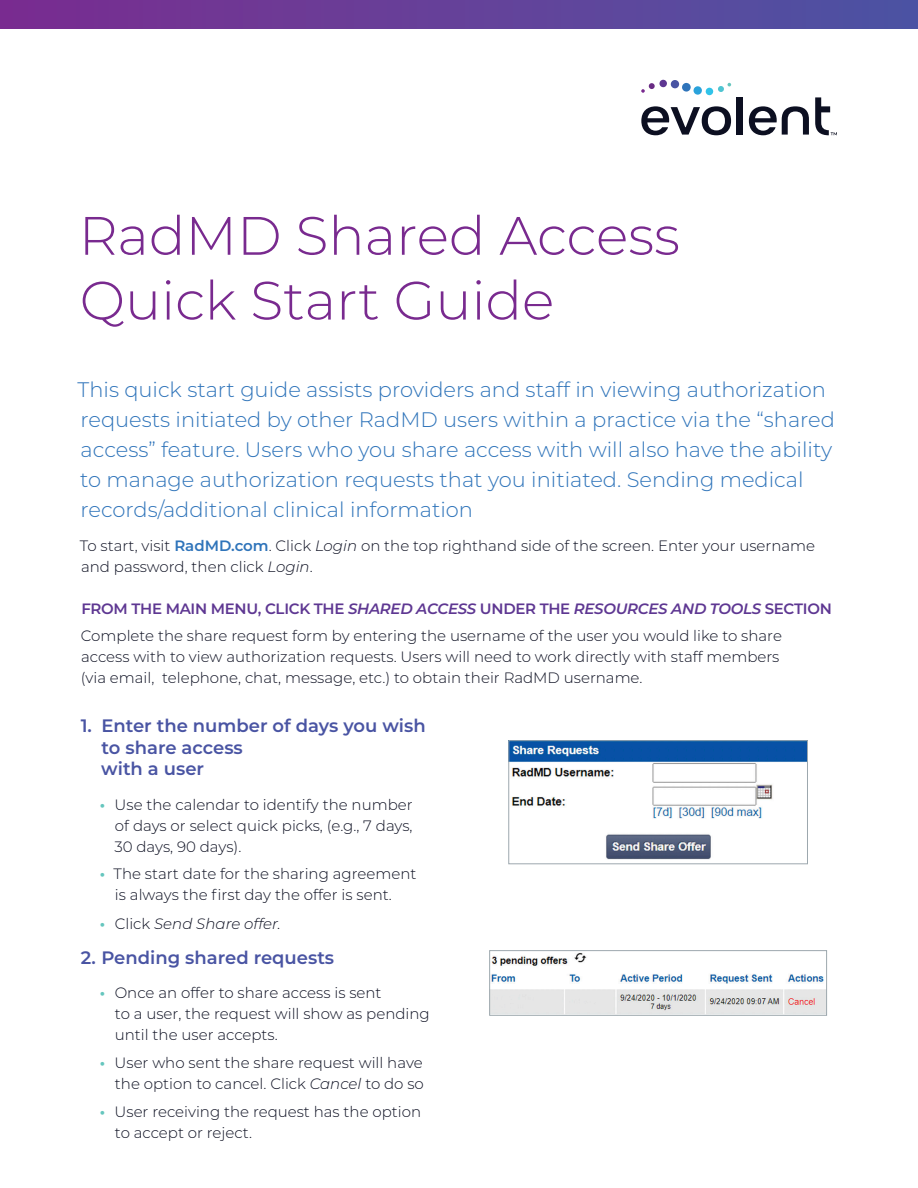
<style>
.page{position:relative;width:918px;height:1188px;background:#fff}
.page>*{position:absolute;margin:0;border:0;box-sizing:border-box;transform-origin:0 0}
.t1{font:300 54px/64.8px "Montserrat";color:#792a8f}
.Intro_Emphasis_Text{font:300 21px/30px "Montserrat";color:#2f74ba}
.t2{font:600 18px/21.6px "Montserrat";color:#4954a3}
.Body_Copy{font:300 15px/21px "Montserrat";color:#0c0f21}
.Section_Subheads{font:600 15px "Montserrat";letter-spacing:-.02em;color:#5e3792}
.t3{font:italic 300 15px "Montserrat";color:#0c0f21}
.s1{font-weight:600;color:#2f74ba}
.s2{font-style:italic}
.s3{font-weight:700;color:#65c6be}
.s4{font-weight:700;font-style:normal;color:#65c6be}
.s5{font-style:normal}
</style>
<div class="page">
<svg style="left:641px;top:106px;width:90px;height:29px"></svg>
<div style="left:737px;top:97px;width:6px;height:38px;background:#0c0f21"></div>
<svg style="left:749px;top:106px;width:60px;height:29px"></svg>
<svg style="left:641px;top:83px;width:14px;height:10px"></svg>
<div style="left:659px;top:80px;width:8px;height:7px;background:#5e3792;border-radius:50%"></div>
<div style="left:671px;top:80px;width:8px;height:9px;background:#4954a3;border-radius:50%"></div>
<div style="left:682px;top:83px;width:9px;height:9px;background:#2f74ba;border-radius:50%"></div>
<div style="left:693px;top:86px;width:9px;height:9px;background:#2aa2db;border-radius:50%"></div>
<div style="left:705px;top:87px;width:8px;height:8px;background:#31c3e9;border-radius:50%"></div>
<svg style="left:718px;top:83px;width:13px;height:9px"></svg>
<svg style="left:815px;top:97px;width:22px;height:38px"></svg>
<div style="left:0;top:0;width:918px;height:28px;background:linear-gradient(to right,#7b2d90,#4d54a3)"></div>
<img style="left:511px;top:742px;width:295px;height:118px">
<div style="left:509px;top:740px;width:299px;height:124px;border:1px solid #9da8ae"></div>
<img style="left:491px;top:953px;width:334px;height:61px">
<div style="left:489px;top:950px;width:338px;height:66px;border:1px solid #9da8ae"></div>
<p class="t1" style="left:79px;top:202px;width:603px">RadMD Shared Access<br>Quick Start Guide</p>
<p class="Intro_Emphasis_Text" style="left:78px;top:374px;width:759px">This quick start guide assists providers and staff in viewing authorization requests initiated by other RadMD users within a practice via the “shared access” feature. Users who you share access with will also have the ability to manage authorization requests that you initiated. Sending medical records/additional clinical information</p>
<p class="Body_Copy" style="left:80px;top:535px;width:737px">To start, visit <span class="s1">RadMD.com</span>. Click <span class="s2">Login</span> on the top righthand side of the screen. Enter your username and password, then click <span class="s2">Login</span>.</p>
<p class="Section_Subheads" style="left:81px;top:598px;width:752px">FROM THE MAIN MENU, CLICK THE <span class="s2">SHARED ACCESS</span> UNDER THE <span class="s2">RESOURCES AND TOOLS</span> SECTION</p>
<p class="Body_Copy" style="left:81px;top:625px;width:703px">Complete the share request form by entering the username of the user you would like to share access with to view authorization requests. Users will need to work directly with staff members (via email, telephone, chat, message, etc.) to obtain their RadMD username.</p>
<p class="t2" style="left:101px;top:714px;width:326px;text-indent:-21px">1. Enter the number of days you wish to share access<br>with a user</p>
<p class="Body_Copy" style="left:114px;top:793px;width:300px;text-align:justify;text-indent:-15px"><span class="s3">•</span> Use the calendar to identify the number of days or select quick picks, (e.g., 7 days, 30 days, 90 days).</p>
<p class="Body_Copy" style="left:115px;top:863px;width:303px;text-indent:-15px"><span class="s3">•</span> The start date for the sharing agreement is always the first day the offer is sent.</p>
<p class="t3" style="left:100px;top:913px;width:183px"><span class="s4">•</span> <span class="s5">Click</span> Send Share offer.</p>
<p class="t2" style="left:81px;top:946px;width:255px">2. Pending shared requests</p>
<p class="Body_Copy" style="left:115px;top:982px;width:317px;text-indent:-15px"><span class="s3">•</span> Once an offer to share access is sent<br>to a user, the request will show as pending until the user accepts.</p>
<p class="Body_Copy" style="left:100px;top:1052px;width:326px;text-align:right"><span class="s3">•</span> User who sent the share request will have the option to cancel. Click <span class="s2">Cancel</span> to do so</p>
<p class="Body_Copy" style="left:115px;top:1101px;width:308px;text-indent:-15px"><span class="s3">•</span> User receiving the request has the option to accept or reject.</p>
</div>
